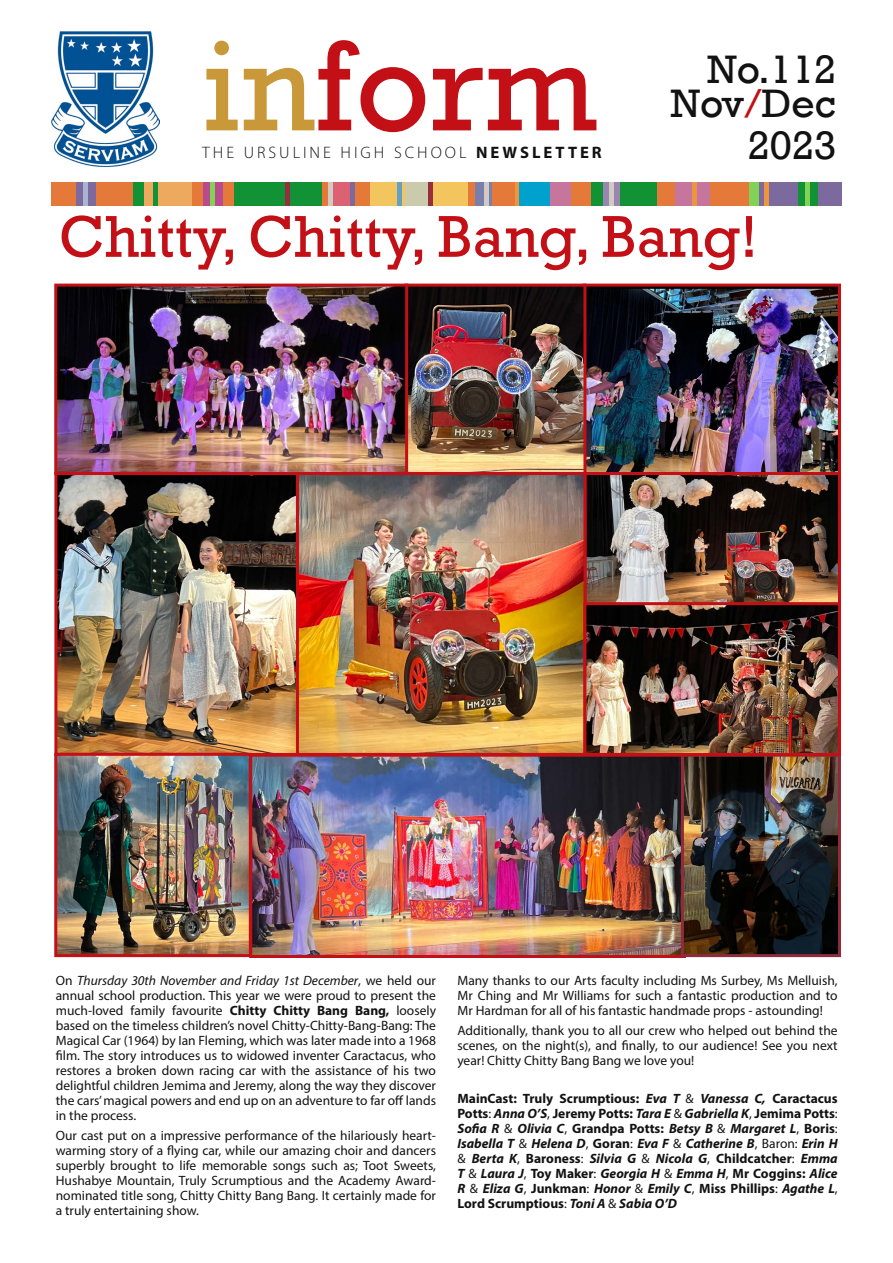
<style>
.page{position:relative;width:893px;height:1263px;background:#fff}
.page>*{position:absolute;margin:0;border:0;box-sizing:border-box;transform-origin:0 0}
.t1{font:130.2px "Rockwell";color:#c30f16}
.t2{font:60px "Rockwell";color:#c30f16}
.t3{font:40.8px/34.5px "Rockwell";color:#121212;text-align:right}
.t4{font:300 16.65px "Myriad Pro";letter-spacing:.18em;color:#121212}
.t5{font:700 16.65px "Myriad Pro";letter-spacing:.18em;color:#121212}
.t6{font:13.5px/15px "Myriad Pro";color:#121212;text-align:justify}
.t7{font:italic 700 13.5px/15px "Myriad Pro";color:#121212;text-align:justify}
.s1{color:#c99838}
.s2{color:#c30f16}
.s3{font-style:italic}
.s4{font-weight:700}
.s5{font-style:normal}
.s6{font-weight:400;font-style:normal}
</style>
<div class="page">
<img style="left:408px;top:288px;width:429px;height:183px">
<div style="left:583px;top:284px;width:258px;height:191px;border:3px solid #c30f16"></div>
<img style="left:587px;top:476px;width:250px;height:126px">
<div style="left:583px;top:472px;width:258px;height:134px;border:3px solid #c30f16"></div>
<img style="left:58px;top:757px;width:623px;height:197px">
<div style="left:249px;top:754px;width:437px;height:204px;border:3px solid #c30f16"></div>
<img style="left:58px;top:476px;width:524px;height:276px">
<div style="left:54px;top:472px;width:245px;height:284px;border:3px solid #c30f16"></div>
<div style="left:54px;top:753px;width:198px;height:204px;border:3px solid #c30f16"></div>
<div style="left:404px;top:284px;width:182px;height:191px;border:3px solid #c30f16"></div>
<img style="left:51px;top:32px;width:109px;height:134px">
<div style="left:51px;top:183px;width:791px;height:23px;background:#e57939"></div>
<div style="left:133px;top:183px;width:20px;height:23px;background:#119235"></div>
<div style="left:77px;top:183px;width:19px;height:23px;background:#7c699d"></div>
<div style="left:83px;top:183px;width:5px;height:23px;background:#a8b4d1"></div>
<div style="left:145px;top:183px;width:47px;height:23px;background:#edaa5f"></div>
<div style="left:203px;top:183px;width:20px;height:23px;background:#b74b8d"></div>
<div style="left:234px;top:183px;width:88px;height:23px;background:#119235"></div>
<div style="left:754px;top:183px;width:88px;height:23px;background:#7c699d"></div>
<div style="left:329px;top:183px;width:24px;height:23px;background:#da6272"></div>
<div style="left:370px;top:183px;width:97px;height:23px;background:#f3c55f"></div>
<div style="left:522px;top:183px;width:48px;height:23px;background:#c6759c"></div>
<div style="left:675px;top:183px;width:34px;height:23px;background:#c6759c"></div>
<div style="left:475px;top:183px;width:16px;height:23px;background:#787fac"></div>
<div style="left:591px;top:183px;width:65px;height:23px;background:#119235"></div>
<div style="left:603px;top:183px;width:17px;height:23px;background:#9a85b0"></div>
<hr style="left:350px;top:183px;width:4px;height:23px;background:#7c699d">
<hr style="left:397px;top:183px;width:4px;height:23px;background:#62a0c4">
<div style="left:405px;top:183px;width:27px;height:23px;background:#cbcaad"></div>
<hr style="left:692px;top:183px;width:4px;height:23px;background:#ec963f">
<hr style="left:211px;top:183px;width:4px;height:23px;background:#82d257">
<hr style="left:286px;top:183px;width:4px;height:23px;background:#982e3b">
<hr style="left:610px;top:183px;width:4px;height:23px;background:#d1cac3">
<hr style="left:485px;top:183px;width:4px;height:23px;background:#d1cac3">
<hr style="left:328px;top:183px;width:4px;height:23px;background:#d1cac3">
<hr style="left:515px;top:183px;width:4px;height:23px;background:#ec963f">
<hr style="left:764px;top:183px;width:4px;height:23px;background:#ec963f">
<div style="left:519px;top:183px;width:31px;height:23px;background:#00a1cc"></div>
<div style="left:749px;top:183px;width:10px;height:23px;background:#82d257"></div>
<div style="left:798px;top:183px;width:20px;height:23px;background:#119235"></div>
<hr style="left:806px;top:183px;width:4px;height:23px;background:#82d257">
<hr style="left:153px;top:183px;width:4px;height:23px;background:#119235">
<hr style="left:428px;top:183px;width:4px;height:23px;background:#982e3b">
<img style="left:58px;top:288px;width:346px;height:183px">
<div style="left:54px;top:284px;width:354px;height:191px;border:3px solid #c30f16"></div>
<div style="left:296px;top:472px;width:290px;height:284px;border:3px solid #c30f16"></div>
<img style="left:685px;top:758px;width:152px;height:195px">
<div style="left:681px;top:754px;width:160px;height:203px;border:3px solid #902b3c"></div>
<img style="left:587px;top:606px;width:250px;height:146px">
<div style="left:583px;top:602px;width:258px;height:154px;border:3px solid #c30f16"></div>
<h1 class="t1" style="left:202px;top:11px;width:396px"><span class="s1">in</span>form</h1>
<p class="t4" style="left:202px;top:143px;width:266px">THE URSULINE HIGH SCHOOL</p>
<p class="t5" style="left:476px;top:142px;width:127px">NEWSLETTER</p>
<h3 class="t3" style="left:671px;top:53px;width:167px">No.112<br>Nov<span class="s2">/</span>Dec</h3>
<h3 class="t3" style="left:748px;top:129px;width:90px">2023</h3>
<h2 class="t2" style="left:59px;top:202px;width:700px">Chitty, Chitty, Bang, Bang!</h2>
<p class="t6" style="left:56px;top:973px;width:382px">On <span class="s3">Thursday 30th November and Friday 1st December</span>, we held our annual school production. This year we were proud to present the much-loved family favourite <span class="s4">Chitty Chitty Bang Bang,</span> loosely based on the timeless children’s novel Chitty-Chitty-Bang-Bang: The Magical Car (1964) by Ian Fleming, which was later made into a 1968 film. The story introduces us to widowed inventer Caractacus, who restores a broken down racing car with the assistance of his two delightful children Jemima and Jeremy, along the way they discover the cars’ magical powers and end up on an adventure to far off lands in the process.</p>
<p class="t6" style="left:56px;top:1127px;width:382px">Our cast put on a impressive performance of the hilariously heart&shy;warming story of a flying car, while our amazing choir and dancers superbly brought to life memorable songs such as; Toot Sweets, Hushabye Mountain, Truly Scrumptious and the Academy Award&shy;nominated title song, Chitty Chitty Bang Bang. It certainly made for a truly entertaining show.</p>
<p class="t6" style="left:457px;top:973px;width:382px">Many thanks to our Arts faculty including Ms Surbey, Ms Melluish, Mr Ching and Mr Williams for such a fantastic production and to Mr Hardman for all of his fantastic handmade props - astounding!</p>
<p class="t6" style="left:457px;top:1022px;width:382px">Additionally, thank you to all our crew who helped out behind the scenes, on the night(s), and finally, to our audience! See you next year! Chitty Chitty Bang Bang we love you!</p>
<p class="t7" style="left:457px;top:1091px;width:382px"><span class="s5">MainCast: Truly Scrumptious:</span> Eva T <span class="s6">&amp;</span> Vanessa C, <span class="s5">Caractacus Potts</span><span class="s6">:</span> Anna O’S<span class="s6">,</span> <span class="s5">Jeremy Potts:</span> Tara E <span class="s6">&amp;</span> Gabriella K<span class="s6">,</span> <span class="s5">Jemima Potts</span><span class="s6">:<br></span>Sofia R <span class="s6">&amp;</span> Olivia C<span class="s6">,</span> <span class="s5">Grandpa Potts:</span> Betsy B <span class="s6">&amp;</span> Margaret L<span class="s6">,</span> <span class="s5">Boris</span><span class="s6">:<br></span>Isabella T <span class="s6">&amp;</span> Helena D<span class="s6">,</span> <span class="s5">Goran</span><span class="s6">:</span> Eva F <span class="s6">&amp;</span> Catherine B<span class="s6">, Baron:</span> Erin H <span class="s6">&amp;</span> Berta K<span class="s6">,</span> <span class="s5">Baroness</span><span class="s6">:</span> Silvia G <span class="s6">&amp;</span> Nicola G<span class="s6">,</span> <span class="s5">Childcatcher</span><span class="s6">:</span> Emma T <span class="s6">&amp;</span> Laura J<span class="s6">,</span> <span class="s5">Toy Maker</span><span class="s6">:</span> Georgia H <span class="s6">&amp;</span> Emma H<span class="s6">,</span> <span class="s5">Mr Coggins:</span> Alice R <span class="s6">&amp;</span> Eliza G<span class="s6">,</span> <span class="s5">Junkman</span><span class="s6">:</span> Honor <span class="s6">&amp;</span> Emily C<span class="s6">,</span> <span class="s5">Miss Phillips</span><span class="s6">:</span> Agathe L<span class="s6">, </span><span class="s5">Lord Scrumptious</span><span class="s6">:</span> Toni A <span class="s6">&amp;</span> Sabia O’D</p>
</div>
